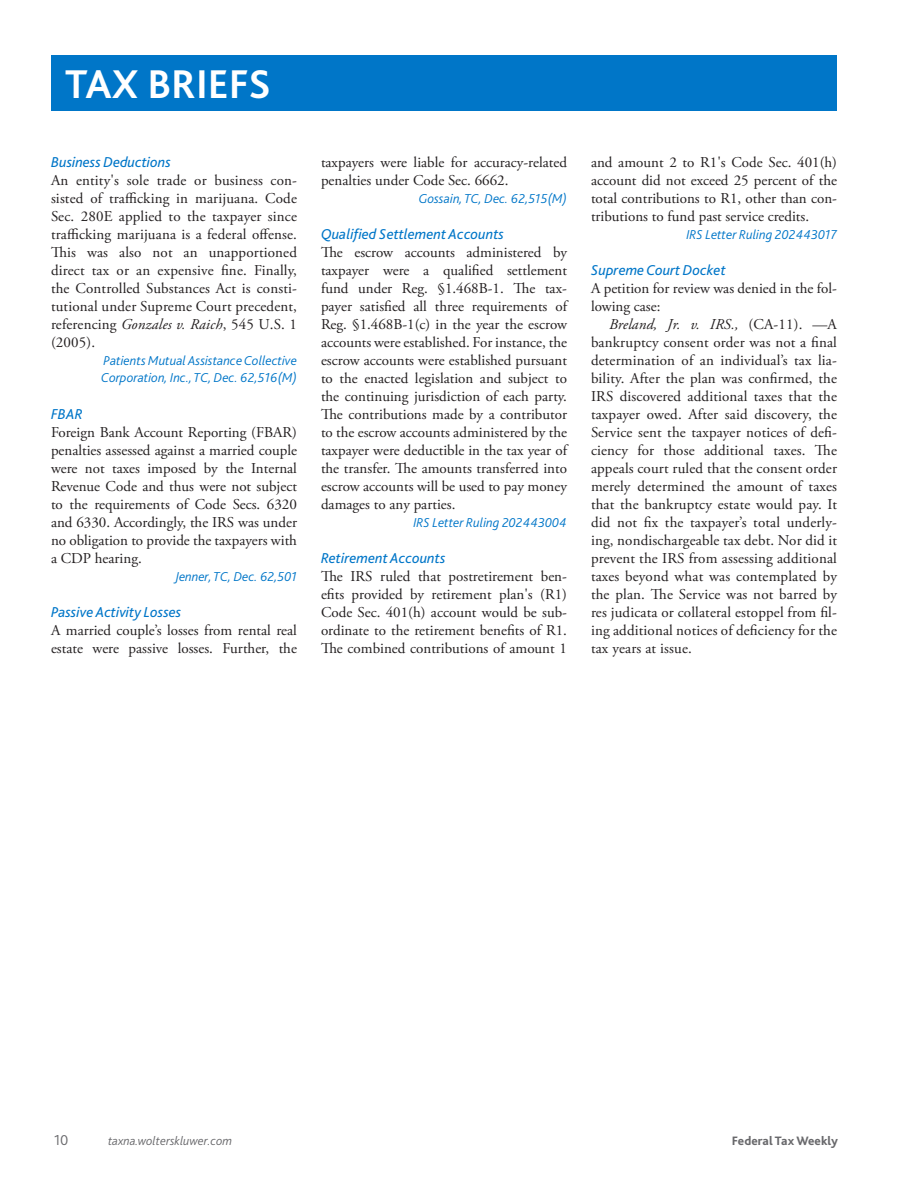
<style>
.page{position:relative;width:918px;height:1188px;background:#fff}
.page>*{position:absolute;margin:0;border:0;box-sizing:border-box;transform-origin:0 0}
.t1{font:700 42px "Bliss 2";color:#fff}
.t2{font:15px/18px "Adobe Garamond Pro";color:#231f20;text-align:justify}
.t3{font:italic 15px "Bliss 2";color:#0076c8}
.t4{font:300 15px "Bliss 2";color:#69696c}
.t5{font:italic 300 13.5px/18px "Bliss 2";color:#0076c8}
.t6{font:italic 300 12.75px "Bliss 2";color:#69696c}
.t7{font:800 12.75px "Bliss 2";color:#69696c}
.s1{font-style:italic}
</style>
<div class="page">
<div style="left:51px;top:56px;width:786px;height:55px;background:#0076c8"></div>
<h1 class="t1" style="left:65px;top:58px;width:207px">TAX BRIEFS</h1>
<p class="t3" style="left:51px;top:152px;width:121px">Business Deductions</p>
<p class="t2" style="left:51px;top:171px;width:248px">An entity's sole trade or business con&shy;sisted of trafficking in marijuana. Code Sec. 280E applied to the taxpayer since trafficking marijuana is a federal offense.<br>This was also not an unapportioned direct tax or an expensive fine. Finally, the Controlled Substances Act is consti&shy;tutional under Supreme Court precedent, referencing <span class="s1">Gonzales v. Raich</span>, 545 U.S. 1 (2005).</p>
<p class="t5" style="left:101px;top:351px;width:197px">Patients Mutual Assistance Collective<br>Corporation, Inc., TC, Dec. 62,516(M)</p>
<p class="t3" style="left:51px;top:404px;width:34px">FBAR</p>
<p class="t2" style="left:51px;top:423px;width:248px">Foreign Bank Account Reporting (FBAR) penalties assessed against a married couple were not taxes imposed by the Internal Revenue Code and thus were not subject to the requirements of Code Secs. 6320 and 6330. Accordingly, the IRS was under no obligation to provide the taxpayers with a CDP hearing.</p>
<p class="t5" style="left:175px;top:567px;width:123px">Jenner, TC, Dec. 62,501</p>
<p class="t3" style="left:51px;top:602px;width:132px">Passive Activity Losses</p>
<p class="t2" style="left:51px;top:621px;width:248px">A married couple’s losses from rental real estate were passive losses. Further, the</p>
<p class="t2" style="left:321px;top:153px;width:247px">taxpayers were liable for accuracy-related penalties under Code Sec. 6662.</p>
<p class="t5" style="left:419px;top:189px;width:150px">Gossain, TC, Dec. 62,515(M)</p>
<p class="t3" style="left:321px;top:224px;width:185px">Qualified Settlement Accounts</p>
<p class="t2" style="left:321px;top:243px;width:248px">The escrow accounts administered by taxpayer were a qualified settlement fund under Reg. §1.468B-1. The tax&shy;payer satisfied all three requirements of Reg. §1.468B-1(c) in the year the escrow accounts were established. For instance, the escrow accounts were established pursuant to the enacted legislation and subject to the continuing jurisdiction of each party.<br>The contributions made by a contributor to the escrow accounts administered by the taxpayer were deductible in the tax year of the transfer. The amounts transferred into escrow accounts will be used to pay money damages to any parties.</p>
<p class="t5" style="left:413px;top:513px;width:155px">IRS Letter Ruling 202443004</p>
<p class="t3" style="left:321px;top:548px;width:126px">Retirement Accounts</p>
<p class="t2" style="left:321px;top:567px;width:248px">The IRS ruled that postretirement ben&shy;efits provided by retirement plan's (R1)<br>Code Sec. 401(h) account would be sub&shy;ordinate to the retirement benefits of R1.<br>The combined contributions of amount 1</p>
<p class="t2" style="left:591px;top:153px;width:248px">and amount 2 to R1's Code Sec. 401(h) account did not exceed 25 percent of the total contributions to R1, other than con&shy;tributions to fund past service credits.</p>
<p class="t5" style="left:686px;top:225px;width:152px">IRS Letter Ruling 202443017</p>
<p class="t3" style="left:591px;top:260px;width:136px">Supreme Court Docket</p>
<p class="t2" style="left:591px;top:279px;width:248px">A petition for review was denied in the fol&shy;lowing case:</p>
<p class="t2" style="left:591px;top:315px;width:248px;text-indent:18px"><span class="s1">Breland, Jr. v. IRS.,</span> (CA-11). —A bankruptcy consent order was not a final determination of an individual’s tax lia&shy;bility. After the plan was confirmed, the IRS discovered additional taxes that the taxpayer owed. After said discovery, the Service sent the taxpayer notices of defi&shy;ciency for those additional taxes. The appeals court ruled that the consent order merely determined the amount of taxes that the bankruptcy estate would pay. It did not fix the taxpayer’s total underly&shy;ing, nondischargeable tax debt. Nor did it prevent the IRS from assessing additional taxes beyond what was contemplated by the plan. The Service was not barred by res judicata or collateral estoppel from fil&shy;ing additional notices of deficiency for the tax years at issue.</p>
<p class="t4" style="left:54px;top:1131px;width:16px">10</p>
<p class="t6" style="left:108px;top:1133px;width:126px">taxna.wolterskluwer.com</p>
<p class="t7" style="left:732px;top:1133px;width:108px">Federal Tax Weekly</p>
</div>
